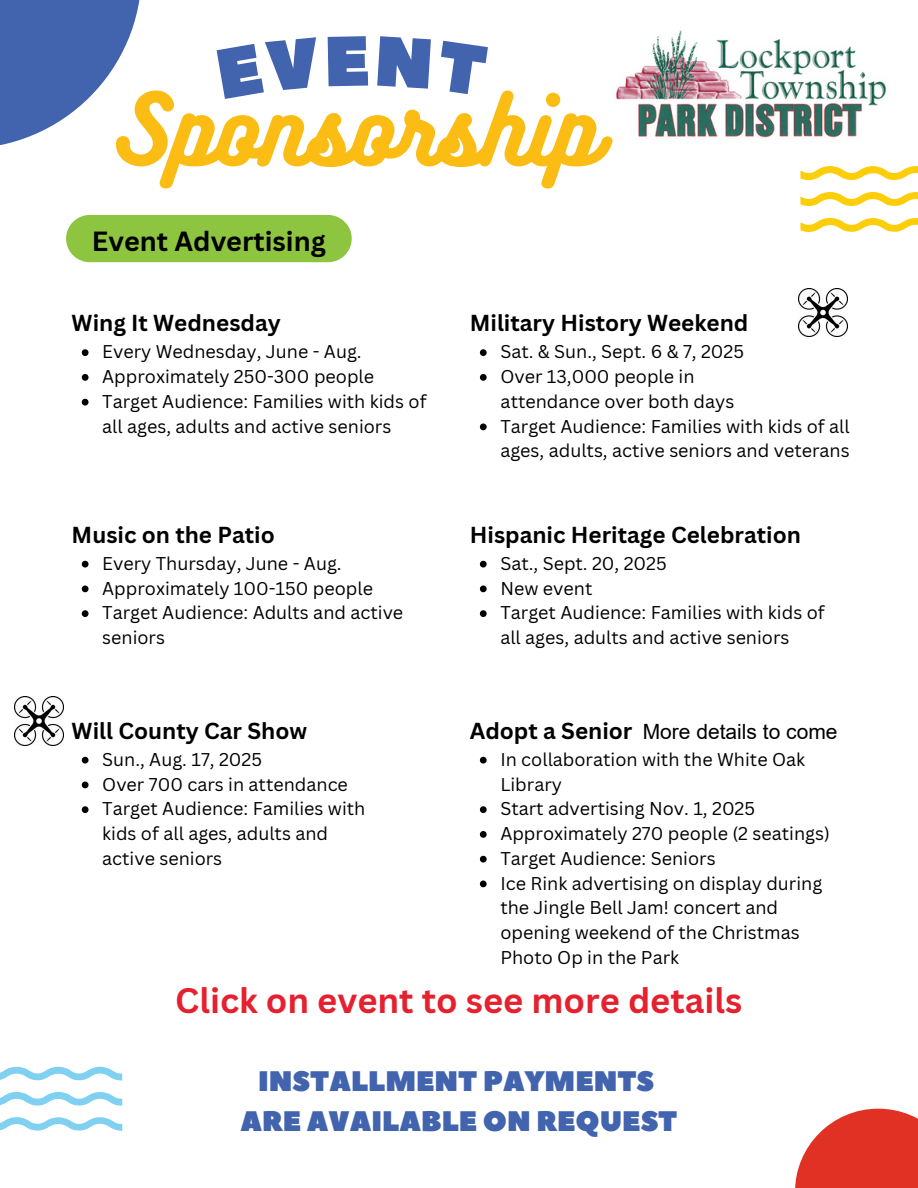
<style>
.page{position:relative;width:918px;height:1188px;background:#fff}
.page>*{position:absolute;margin:0;border:0;box-sizing:border-box;transform-origin:0 0}
.t1{font:87.45px "Bukhari Script";color:#fbbd14}
.t2{font:700 34.5px "Canva Sans";color:#e5212f}
.t3{font:28.2px/39.2px "Peace Sans";color:#4263ae;text-align:center}
.t4{font:700 27px "Canva Sans";color:#000}
.t5{font:700 22.5px "Canva Sans";color:#000}
.t6{font:21px "Arial";color:#000}
.t7{font:18px/24.8px "Canva Sans";color:#000}
</style>
<div class="page">
<svg style="left:795px;top:1109px;width:123px;height:79px;fill:#e13125"></svg>
<svg style="left:0;top:0;width:140px;height:145px;fill:#4263ae"></svg>
<svg style="left:800px;top:166px;width:118px;height:14px"></svg>
<svg style="left:800px;top:192px;width:118px;height:14px"></svg>
<svg style="left:800px;top:218px;width:118px;height:14px"></svg>
<svg style="left:0;top:1067px;width:122px;height:14px"></svg>
<svg style="left:0;top:1092px;width:122px;height:14px"></svg>
<svg style="left:0;top:1117px;width:122px;height:14px"></svg>
<img style="left:616px;top:30px;width:271px;height:108px">
<div style="left:66px;top:215px;width:286px;height:47px;background:#8ec540"></div>
<svg style="left:82px;top:561px;width:7px;height:7px"></svg>
<svg style="left:82px;top:586px;width:7px;height:6px"></svg>
<svg style="left:82px;top:610px;width:7px;height:7px"></svg>
<svg style="left:480px;top:757px;width:7px;height:7px"></svg>
<svg style="left:480px;top:806px;width:7px;height:7px"></svg>
<svg style="left:480px;top:831px;width:7px;height:7px"></svg>
<svg style="left:480px;top:856px;width:7px;height:7px"></svg>
<svg style="left:480px;top:881px;width:7px;height:6px"></svg>
<svg style="left:82px;top:757px;width:7px;height:7px"></svg>
<svg style="left:82px;top:782px;width:7px;height:6px"></svg>
<svg style="left:82px;top:806px;width:7px;height:7px"></svg>
<svg style="left:480px;top:349px;width:7px;height:7px"></svg>
<svg style="left:480px;top:374px;width:7px;height:7px"></svg>
<svg style="left:480px;top:424px;width:7px;height:6px"></svg>
<svg style="left:480px;top:561px;width:7px;height:7px"></svg>
<svg style="left:480px;top:586px;width:7px;height:6px"></svg>
<svg style="left:480px;top:610px;width:7px;height:7px"></svg>
<svg style="left:82px;top:349px;width:7px;height:7px"></svg>
<svg style="left:82px;top:374px;width:7px;height:7px"></svg>
<svg style="left:82px;top:399px;width:7px;height:7px"></svg>
<img style="left:15px;top:697px;width:48px;height:48px">
<img style="left:799px;top:288px;width:48px;height:49px">
<h6 class="t1" style="left:112px;top:73px;width:488px">Sponsorship</h6>
<p class="t4" style="left:92px;top:222px;width:235px">Event Advertising</p>
<h3 class="t5" style="left:72px;top:307px;width:211px">Wing It Wednesday</h3>
<h4 class="t7" style="left:102px;top:339px;width:261px">Every Wednesday, June - Aug.</h4>
<p class="t7" style="left:102px;top:364px;width:273px">Approximately 250-300 people</p>
<p class="t7" style="left:102px;top:388px;width:326px">Target Audience: Families with kids of all ages, adults and active seniors</p>
<p class="t5" style="left:72px;top:519px;width:205px">Music on the Patio</p>
<h6 class="t7" style="left:102px;top:550px;width:241px">Every Thursday, June - Aug.</h6>
<p class="t7" style="left:102px;top:575px;width:272px">Approximately 100-150 people</p>
<p class="t7" style="left:102px;top:600px;width:303px">Target Audience: Adults and active seniors</p>
<h6 class="t5" style="left:72px;top:715px;width:237px">Will County Car Show</h6>
<p class="t7" style="left:102px;top:746px;width:161px">Sun., Aug. 17, 2025</p>
<p class="t7" style="left:102px;top:771px;width:247px">Over 700 cars in attendance</p>
<p class="t7" style="left:102px;top:796px;width:265px">Target Audience: Families with kids of all ages, adults and active seniors</p>
<h6 class="t5" style="left:470px;top:307px;width:280px">Military History Weekend</h6>
<p class="t7" style="left:500px;top:339px;width:245px">Sat. &amp; Sun., Sept. 6 &amp; 7, 2025</p>
<p class="t7" style="left:500px;top:364px;width:196px">Over 13,000 people in</p>
<p class="t7" style="left:501px;top:388px;width:235px">attendance over both days</p>
<h6 class="t7" style="left:500px;top:413px;width:351px">Target Audience: Families with kids of all ages, adults, active seniors and veterans</h6>
<p class="t5" style="left:470px;top:519px;width:333px">Hispanic Heritage Celebration</p>
<p class="t7" style="left:500px;top:550px;width:168px">Sat., Sept. 20, 2025</p>
<p class="t7" style="left:500px;top:575px;width:94px">New event</p>
<p class="t7" style="left:500px;top:600px;width:326px">Target Audience: Families with kids of all ages, adults and active seniors</p>
<p class="t5" style="left:470px;top:715px;width:164px">Adopt a Senior</p>
<p class="t7" style="left:500px;top:746px;width:306px">In collaboration with the White Oak<br>Library</p>
<h6 class="t7" style="left:500px;top:796px;width:256px">Start advertising Nov. 1, 2025</h6>
<p class="t7" style="left:500px;top:821px;width:331px">Approximately 270 people (2 seatings)</p>
<p class="t7" style="left:500px;top:845px;width:217px">Target Audience: Seniors</p>
<p class="t7" style="left:500px;top:870px;width:323px">Ice Rink advertising on display during the Jingle Bell Jam! concert and opening weekend of the Christmas<br>Photo Op in the Park</p>
<p class="t6" style="left:643px;top:717px;width:196px">More details to come</p>
<p class="t2" style="left:175px;top:976px;width:568px">Click on event to see more details</p>
<p class="t3" style="left:241px;top:1063px;width:438px">INSTALLMENT PAYMENTS<br>ARE AVAILABLE ON REQUEST</p>
</div>
